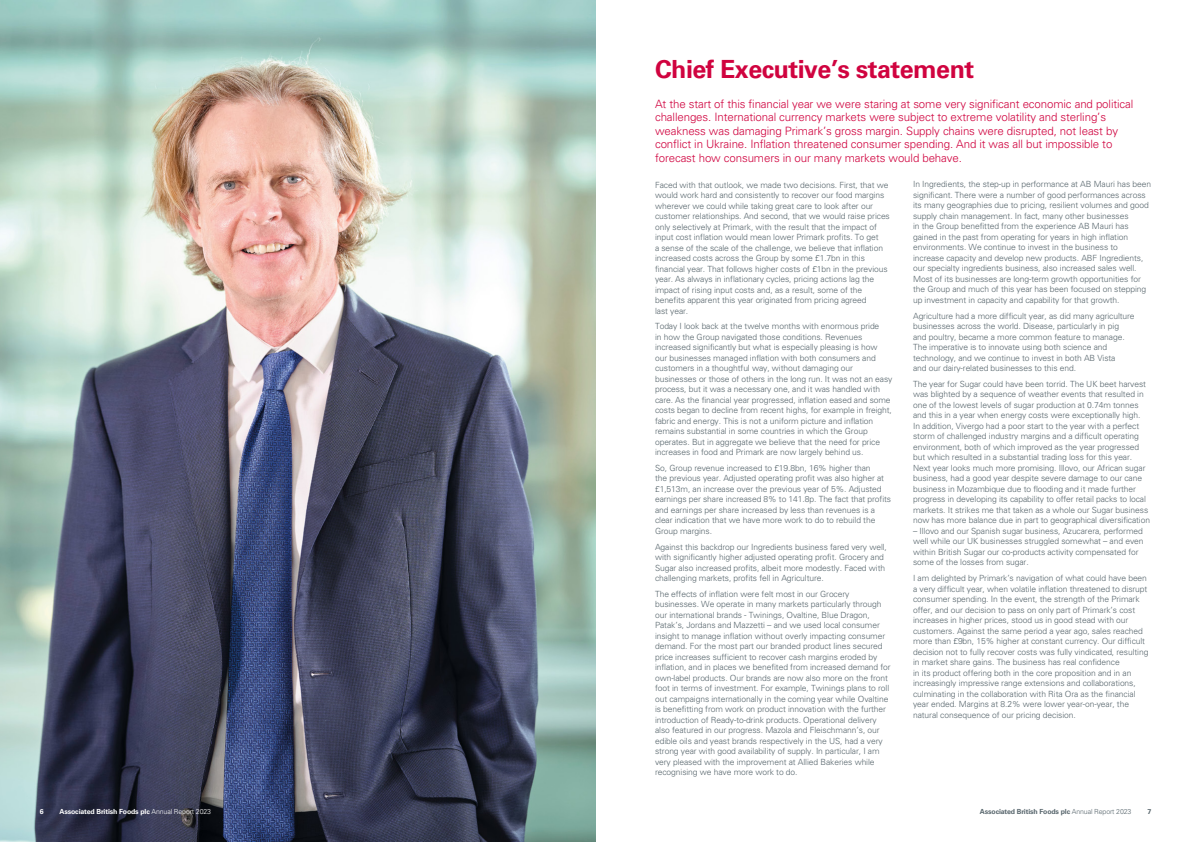
<style>
.page{position:relative;width:1191px;height:842px;background:#fff}
.page>*{position:absolute;margin:0;border:0;box-sizing:border-box;transform-origin:0 0}
.t1{font:700 25px "Univers LT Std";letter-spacing:-.02em;color:#d0033f}
.t2{font:300 11.5px/13.5px "Univers LT Std";letter-spacing:-.01em;color:#d0033f}
.t3{font:300 8.5px/10.5px "Univers LT Std";letter-spacing:-.01em;color:#58666d}
.t4{font:700 7px "Univers LT Std";letter-spacing:-.02em;color:#fff}
.t5{font:700 7px "Univers LT Std";letter-spacing:-.02em;color:#58666d}
.s1{font-weight:300}
</style>
<div class="page">
<img style="left:0;top:0;width:595px;height:842px">
<p class="t1" style="left:655px;top:54px;width:321px">Chief Executive’s statement</p>
<p class="t2" style="left:655px;top:97px;width:480px">At the start of this financial year we were staring at some very significant economic and political challenges. International currency markets were subject to extreme volatility and sterling’s weakness was damaging Primark’s gross margin. Supply chains were disrupted, not least by conflict in Ukraine. Inflation threatened consumer spending. And it was all but impossible to forecast how consumers in our many markets would behave.</p>
<p class="t3" style="left:655px;top:179px;width:236px">Faced with that outlook, we made two decisions. First, that we would work hard and consistently to recover our food margins wherever we could while taking great care to look after our customer relationships. And second, that we would raise prices only selectively at Primark, with the result that the impact of input cost inflation would mean lower Primark profits. To get<br>a sense of the scale of the challenge, we believe that inflation increased costs across the Group by some £1.7bn in this financial year. That follows higher costs of £1bn in the previous year. As always in inflationary cycles, pricing actions lag the impact of rising input costs and, as a result, some of the benefits apparent this year originated from pricing agreed<br>last year.</p>
<p class="t3" style="left:655px;top:321px;width:239px">Today I look back at the twelve months with enormous pride<br>in how the Group navigated those conditions. Revenues increased significantly but what is especially pleasing is how<br>our businesses managed inflation with both consumers and customers in a thoughtful way, without damaging our businesses or those of others in the long run. It was not an easy process, but it was a necessary one, and it was handled with care. As the financial year progressed, inflation eased and some costs began to decline from recent highs, for example in freight, fabric and energy. This is not a uniform picture and inflation remains substantial in some countries in which the Group operates. But in aggregate we believe that the need for price increases in food and Primark are now largely behind us.</p>
<p class="t3" style="left:655px;top:463px;width:238px">So, Group revenue increased to £19.8bn, 16% higher than<br>the previous year. Adjusted operating profit was also higher at £1,513m, an increase over the previous year of 5%. Adjusted earnings per share increased 8% to 141.8p. The fact that profits and earnings per share increased by less than revenues is a clear indication that we have more work to do to rebuild the Group margins.</p>
<p class="t3" style="left:655px;top:541px;width:233px">Against this backdrop our Ingredients business fared very well, with significantly higher adjusted operating profit. Grocery and Sugar also increased profits, albeit more modestly. Faced with challenging markets, profits fell in Agriculture.</p>
<p class="t3" style="left:655px;top:589px;width:237px">The effects of inflation were felt most in our Grocery businesses. We operate in many markets particularly through our international brands - Twinings, Ovaltine, Blue Dragon, Patak’s, Jordans and Mazzetti – and we used local consumer insight to manage inflation without overly impacting consumer demand. For the most part our branded product lines secured price increases sufficient to recover cash margins eroded by inflation, and in places we benefited from increased demand for own-label products. Our brands are now also more on the front foot in terms of investment. For example, Twinings plans to roll out campaigns internationally in the coming year while Ovaltine is benefitting from work on product innovation with the further introduction of Ready-to-drink products. Operational delivery also featured in our progress. Mazola and Fleischmann’s, our edible oils and yeast brands respectively in the US, had a very strong year with good availability of supply. In particular, I am very pleased with the improvement at Allied Bakeries while recognising we have more work to do.</p>
<p class="t3" style="left:913px;top:179px;width:240px">In Ingredients, the step-up in performance at AB Mauri has been significant. There were a number of good performances across its many geographies due to pricing, resilient volumes and good supply chain management. In fact, many other businesses<br>in the Group benefitted from the experience AB Mauri has gained in the past from operating for years in high inflation environments. We continue to invest in the business to<br>increase capacity and develop new products. ABF Ingredients, our specialty ingredients business, also increased sales well.<br>Most of its businesses are long-term growth opportunities for the Group and much of this year has been focused on stepping up investment in capacity and capability for that growth.</p>
<p class="t3" style="left:913px;top:310px;width:223px">Agriculture had a more difficult year, as did many agriculture businesses across the world. Disease, particularly in pig and poultry, became a more common feature to manage.<br>The imperative is to innovate using both science and technology, and we continue to invest in both AB Vista<br>and our dairy-related businesses to this end.</p>
<p class="t3" style="left:913px;top:379px;width:238px">The year for Sugar could have been torrid. The UK beet harvest was blighted by a sequence of weather events that resulted in one of the lowest levels of sugar production at 0.74m tonnes and this in a year when energy costs were exceptionally high.<br>In addition, Vivergo had a poor start to the year with a perfect storm of challenged industry margins and a difficult operating environment, both of which improved as the year progressed but which resulted in a substantial trading loss for this year.<br>Next year looks much more promising. Illovo, our African sugar business, had a good year despite severe damage to our cane business in Mozambique due to flooding and it made further progress in developing its capability to offer retail packs to local markets. It strikes me that taken as a whole our Sugar business now has more balance due in part to geographical diversification</p>
<p class="t3" style="left:913px;top:526px;width:232px">– Illovo and our Spanish sugar business, Azucarera, performed well while our UK businesses struggled somewhat – and even within British Sugar our co-products activity compensated for some of the losses from sugar.</p>
<p class="t3" style="left:913px;top:573px;width:237px">I am delighted by Primark’s navigation of what could have been a very difficult year, when volatile inflation threatened to disrupt consumer spending. In the event, the strength of the Primark offer, and our decision to pass on only part of Primark’s cost increases in higher prices, stood us in good stead with our customers. Against the same period a year ago, sales reached more than £9bn, 15% higher at constant currency. Our difficult decision not to fully recover costs was fully vindicated, resulting in market share gains. The business has real confidence<br>in its product offering both in the core proposition and in an increasingly impressive range extensions and collaborations, culminating in the collaboration with Rita Ora as the financial year ended. Margins at 8.2% were lower year-on-year, the natural consequence of our pricing decision.</p>
<p class="t4" style="left:40px;top:807px;width:5px">6</p>
<p class="t4" style="left:60px;top:807px;width:153px">Associated British Foods plc <span class="s1">Annual Report 2023</span></p>
<p class="t5" style="left:980px;top:807px;width:153px">Associated British Foods plc <span class="s1">Annual Report 2023</span></p>
<p class="t5" style="left:1147px;top:807px;width:5px">7</p>
</div>
